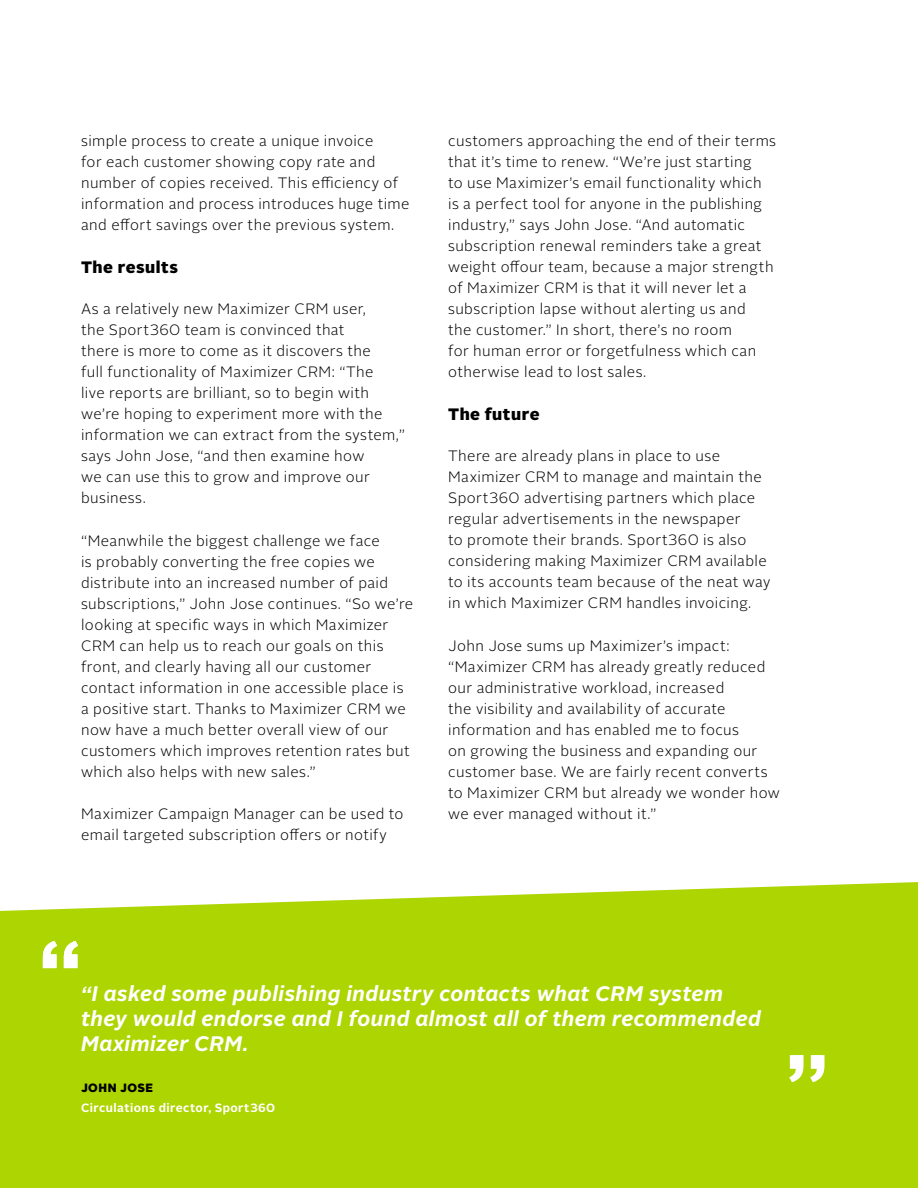
<style>
.page{position:relative;width:918px;height:1188px;background:#fff}
.page>*{position:absolute;margin:0;border:0;box-sizing:border-box;transform-origin:0 0}
.t1{font:700 90px "Alright Sans";color:#fff}
.t2{font:italic 700 21px/25.2px "Alright Sans";letter-spacing:.02em;color:#fff}
.t3{font:900 16.5px "Alright Sans";letter-spacing:.03em;color:#000}
.t4{font:300 15px/21px "Alright Sans";letter-spacing:.025em;color:#000}
.t5{font:700 12px "Alright Sans";letter-spacing:.04em;color:#fff}
.t6{font:900 12px "Alright Sans";letter-spacing:.045em;color:#000}
</style>
<div class="page">
<div style="left:0;top:882px;width:918px;height:306px;background:#add501"></div>
<p class="t4" style="left:81px;top:131px;width:330px">simple process to create a unique invoice<br>for each customer showing copy rate and number of copies received. This efficiency of information and process introduces huge time and effort savings over the previous system.</p>
<p class="t3" style="left:81px;top:255px;width:98px">The results</p>
<p class="t4" style="left:81px;top:299px;width:325px">As a relatively new Maximizer CRM user,<br>the Sport360 team is convinced that<br>there is more to come as it discovers the<br>full functionality of Maximizer CRM: “The<br>live reports are brilliant, so to begin with we’re hoping to experiment more with the information we can extract from the system,” says John Jose, “and then examine how<br>we can use this to grow and improve our business.</p>
<p class="t4" style="left:81px;top:530px;width:334px">“Meanwhile the biggest challenge we face<br>is probably converting the free copies we distribute into an increased number of paid subscriptions,” John Jose continues. “So we’re looking at specific ways in which Maximizer CRM can help us to reach our goals on this front, and clearly having all our customer contact information in one accessible place is a positive start. Thanks to Maximizer CRM we now have a much better overall view of our customers which improves retention rates but which also helps with new sales.”</p>
<p class="t4" style="left:81px;top:804px;width:324px">Maximizer Campaign Manager can be used to email targeted subscription offers or notify</p>
<p class="t4" style="left:448px;top:131px;width:329px">customers approaching the end of their terms that it’s time to renew. “We’re just starting<br>to use Maximizer’s email functionality which<br>is a perfect tool for anyone in the publishing industry,” says John Jose. “And automatic subscription renewal reminders take a great weight offour team, because a major strength of Maximizer CRM is that it will never let a subscription lapse without alerting us and<br>the customer.” In short, there’s no room<br>for human error or forgetfulness which can otherwise lead to lost sales.</p>
<p class="t3" style="left:448px;top:402px;width:93px">The future</p>
<p class="t4" style="left:448px;top:446px;width:324px">There are already plans in place to use Maximizer CRM to manage and maintain the Sport360 advertising partners which place regular advertisements in the newspaper<br>to promote their brands. Sport360 is also considering making Maximizer CRM available to its accounts team because of the neat way in which Maximizer CRM handles invoicing.</p>
<p class="t4" style="left:448px;top:635px;width:333px">John Jose sums up Maximizer’s impact: “Maximizer CRM has already greatly reduced our administrative workload, increased<br>the visibility and availability of accurate information and has enabled me to focus<br>on growing the business and expanding our customer base. We are fairly recent converts to Maximizer CRM but already we wonder how we ever managed without it.”</p>
<h1 class="t1" style="left:39px;top:910px;width:45px">“</h1>
<h2 class="t2" style="left:81px;top:981px;width:681px">“I asked some publishing industry contacts what CRM system they would endorse and I found almost all of them recommended<br>Maximizer CRM.</h2>
<p class="t6" style="left:81px;top:1080px;width:74px">JOHN JOSE</p>
<p class="t5" style="left:81px;top:1099px;width:196px">Circulations director, Sport360</p>
<h1 class="t1" style="left:829px;top:1113px;width:45px;rotate:-180deg">“</h1>
</div>
